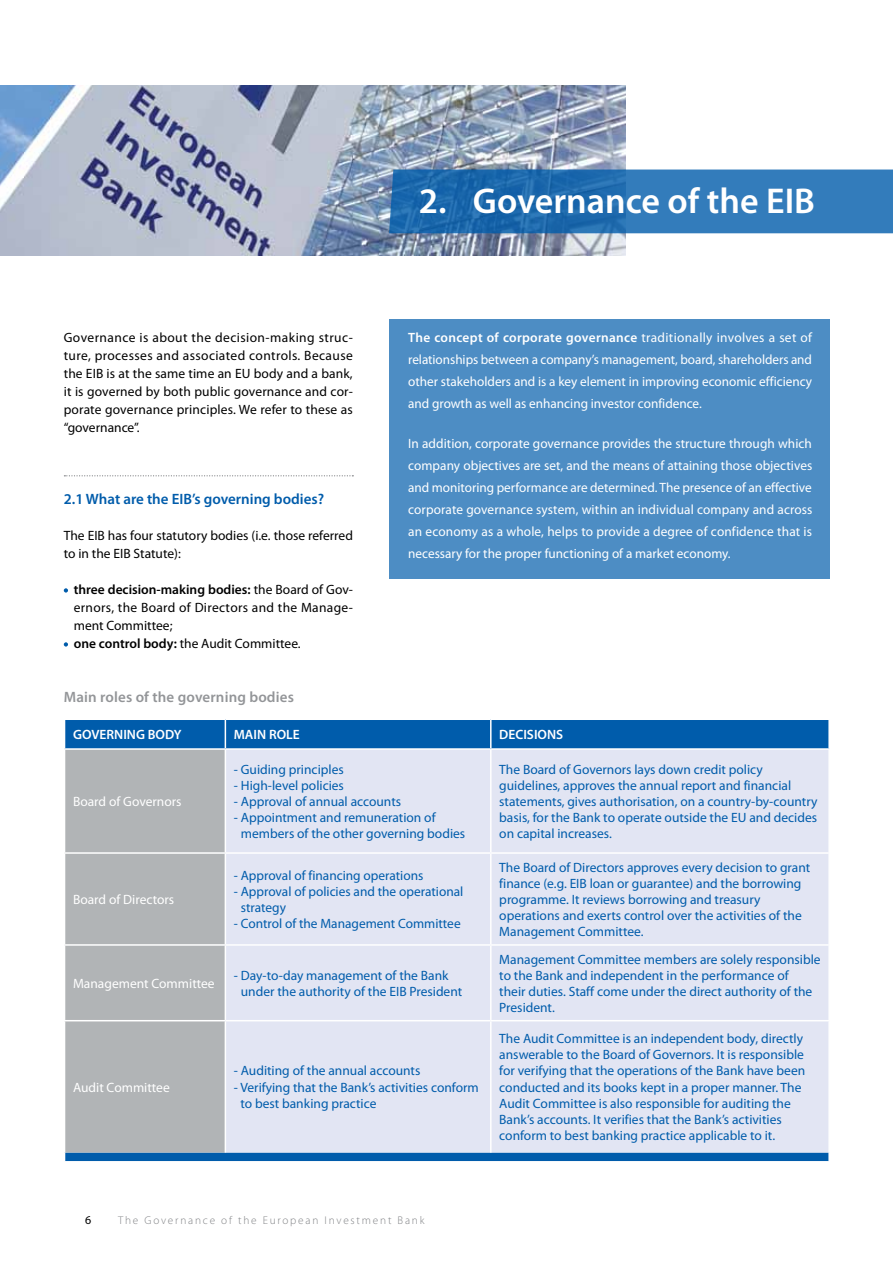
<style>
.page{position:relative;width:893px;height:1263px;background:#fff}
.page>*{position:absolute;margin:0;border:0;box-sizing:border-box;transform-origin:0 0}
.t1{font:600 36px "Myriad Pro";color:#fff}
.t2{font:600 15px "Myriad Pro";color:#005cab}
.t3{font:600 15px "Myriad Pro";letter-spacing:.01em;color:#939598}
.t4{font:13.5px/16.2px "Myriad Pro";color:#005cab}
.t5{font:13.5px/22px "Myriad Pro";color:#fff;text-align:justify}
.t6{font:13.5px/18px "Myriad Pro";color:#000}
.t7{font:600 13.5px "Myriad Pro";color:#fff}
.t8{font:12px "Myriad Pro";color:#000}
.t9{font:300 11.25px "Myriad Pro";letter-spacing:.16em;color:#808285}
.s1{font-weight:600}
</style>
<div class="page">
<img style="left:0;top:85px;width:626px;height:170px">
<svg style="left:389px;top:170px;width:504px;height:63px;background:#2973b4"></svg>
<div style="left:389px;top:319px;width:440px;height:259px;background:#4d8dc4"></div>
<svg style="left:64px;top:475px;width:289px;height:1px"></svg>
<svg style="left:64px;top:588px;width:4px;height:5px"></svg>
<svg style="left:64px;top:642px;width:4px;height:5px"></svg>
<div style="left:65px;top:720px;width:763px;height:441px;background:#005cab"></div>
<div style="left:65px;top:750px;width:160px;height:402px;background:#b1b4b6"></div>
<div style="left:226px;top:750px;width:602px;height:402px;background:#e2e5f3"></div>
<svg style="left:225px;top:720px;width:1px;height:28px"></svg>
<hr style="left:490px;top:720px;width:2px;height:28px;background:#fff">
<hr style="left:64px;top:748px;width:161px;height:2px;background:#fff">
<hr style="left:225px;top:748px;width:266px;height:2px;background:#fff">
<hr style="left:225px;top:750px;width:1px;height:102px;background:#fff">
<hr style="left:491px;top:748px;width:339px;height:2px;background:#fff">
<hr style="left:490px;top:750px;width:2px;height:102px;background:#fff">
<hr style="left:64px;top:852px;width:161px;height:2px;background:#fff">
<hr style="left:225px;top:852px;width:266px;height:2px;background:#fff">
<hr style="left:225px;top:854px;width:1px;height:90px;background:#fff">
<hr style="left:491px;top:852px;width:339px;height:2px;background:#fff">
<hr style="left:490px;top:854px;width:2px;height:90px;background:#fff">
<hr style="left:64px;top:944px;width:161px;height:2px;background:#fff">
<hr style="left:225px;top:944px;width:266px;height:2px;background:#fff">
<hr style="left:225px;top:946px;width:1px;height:74px;background:#fff">
<hr style="left:491px;top:944px;width:339px;height:2px;background:#fff">
<hr style="left:490px;top:946px;width:2px;height:74px;background:#fff">
<hr style="left:64px;top:1020px;width:161px;height:1px;background:#fff">
<hr style="left:225px;top:1020px;width:266px;height:1px;background:#fff">
<hr style="left:225px;top:1021px;width:1px;height:131px;background:#fff">
<hr style="left:491px;top:1020px;width:339px;height:1px;background:#fff">
<hr style="left:490px;top:1021px;width:2px;height:131px;background:#fff">
<p class="t6" style="left:64px;top:328px;width:291px;text-align:justify">Governance is about the decision-making struc&shy;ture, processes and associated controls. Because the EIB is at the same time an EU body and a bank, it is governed by both public governance and cor&shy;porate governance principles. We refer to these as “governance”.</p>
<p class="t2" style="left:64px;top:489px;width:262px">2.1 What are the EIB’s governing bodies?</p>
<p class="t6" style="left:64px;top:526px;width:291px">The EIB has four statutory bodies (i.e. those referred to in the EIB Statute):</p>
<p class="t6" style="left:74px;top:580px;width:281px"><span class="s1">three decision-making bodies:</span> the Board of Gov&shy;ernors, the Board of Directors and the Manage&shy;ment Committee;<br><span class="s1">one control body:</span> the Audit Committee.</p>
<p class="t3" style="left:64px;top:687px;width:232px">Main roles of the governing bodies</p>
<h1 class="t1" style="left:419px;top:178px;width:398px">2. Governance of the EIB</h1>
<p class="t5" style="left:408px;top:326px;width:405px"><span class="s1">The concept of corporate governance</span> traditionally involves a set of relationships between a company’s management, board, shareholders and other stakeholders and is a key element in improving economic efficiency and growth as well as enhancing investor confidence.</p>
<p class="t5" style="left:408px;top:432px;width:406px">In addition, corporate governance provides the structure through which company objectives are set, and the means of attaining those objectives and monitoring performance are determined. The presence of an effective corporate governance system, within an individual company and across an economy as a whole, helps to provide a degree of confidence that is necessary for the proper functioning of a market economy.</p>
<p class="t7" style="left:73px;top:726px;width:110px">GOVERNING BODY</p>
<p class="t7" style="left:234px;top:726px;width:67px">MAIN ROLE</p>
<p class="t7" style="left:499px;top:726px;width:65px">DECISIONS</p>
<p class="t5" style="left:73px;top:790px;width:110px">Board of Governors</p>
<p class="t5" style="left:73px;top:888px;width:103px">Board of Directors</p>
<p class="t4" style="left:234px;top:761px;width:111px">- Guiding principles</p>
<p class="t4" style="left:234px;top:777px;width:112px">- High-level policies</p>
<p class="t4" style="left:234px;top:793px;width:169px">- Approval of annual accounts</p>
<p class="t4" style="left:241px;top:809px;width:226px;text-indent:-7px">- Appointment and remuneration of members of the other governing bodies</p>
<p class="t4" style="left:234px;top:867px;width:191px">- Approval of financing operations</p>
<p class="t4" style="left:241px;top:883px;width:224px;text-indent:-7px">- Approval of policies and the operational strategy</p>
<p class="t4" style="left:234px;top:915px;width:228px">- Control of the Management Committee</p>
<p class="t5" style="left:73px;top:972px;width:143px">Management Committee</p>
<p class="t4" style="left:241px;top:967px;width:223px;text-indent:-7px">- Day-to-day management of the Bank under the authority of the EIB President</p>
<p class="t5" style="left:73px;top:1076px;width:98px">Audit Committee</p>
<p class="t4" style="left:234px;top:1063px;width:188px">- Auditing of the annual accounts</p>
<p class="t4" style="left:240px;top:1079px;width:240px;text-indent:-6px">- Verifying that the Bank’s activities conform to best banking practice</p>
<p class="t4" style="left:499px;top:761px;width:320px">The Board of Governors lays down credit policy guidelines, approves the annual report and financial statements, gives authorisation, on a country-by-country basis, for the Bank to operate outside the EU and decides on capital increases.</p>
<p class="t4" style="left:499px;top:859px;width:313px">The Board of Directors approves every decision to grant finance (e.g. EIB loan or guarantee) and the borrowing programme. It reviews borrowing and treasury operations and exerts control over the activities of the Management Committee.</p>
<p class="t4" style="left:499px;top:951px;width:323px">Management Committee members are solely responsible to the Bank and independent in the performance of<br>their duties. Staff come under the direct authority of the President.</p>
<p class="t4" style="left:499px;top:1030px;width:307px">The Audit Committee is an independent body, directly answerable to the Board of Governors. It is responsible for verifying that the operations of the Bank have been conducted and its books kept in a proper manner. The Audit Committee is also responsible for auditing the Bank’s accounts. It verifies that the Bank’s activities conform to best banking practice applicable to it.</p>
<p class="t8" style="left:85px;top:1212px;width:8px">6</p>
<p class="t9" style="left:118px;top:1213px;width:308px">The Governance of the European Investment Bank</p>
</div>
